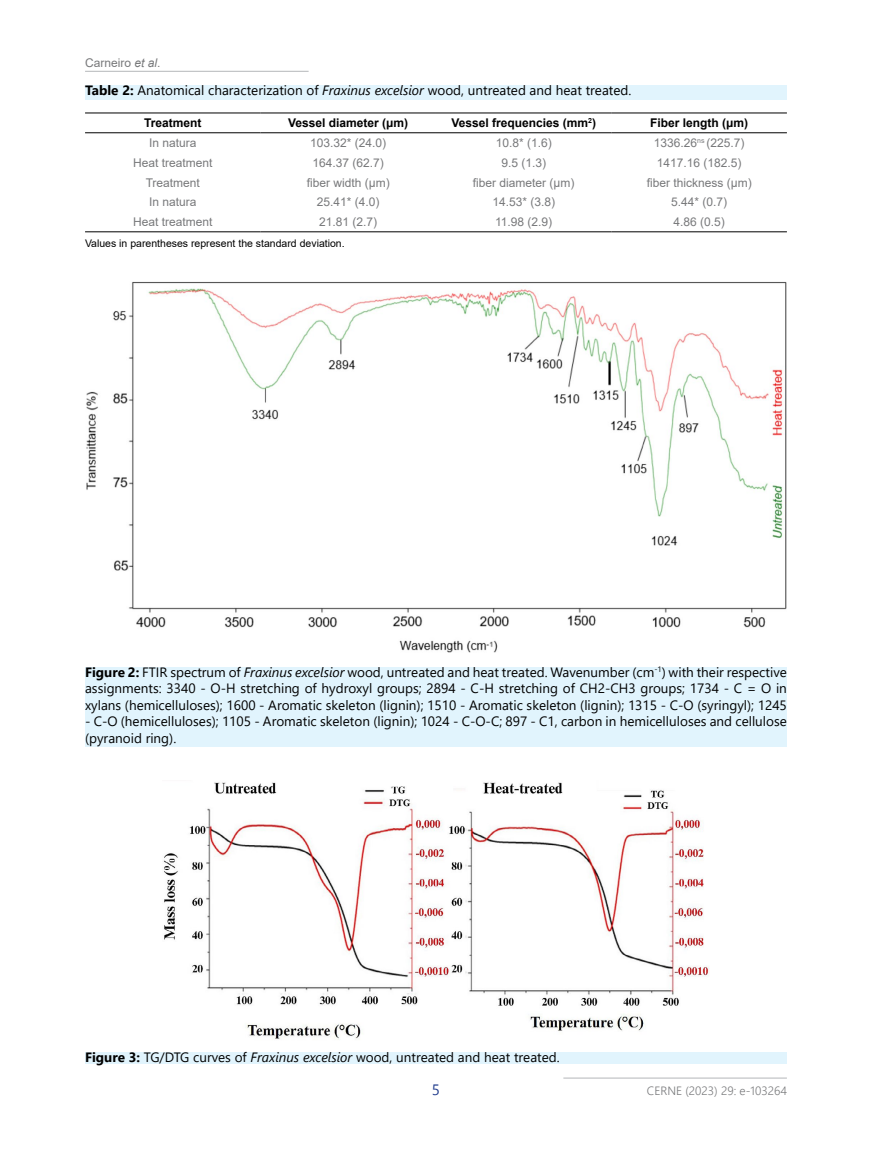
<style>
.page{position:relative;width:872px;height:1149px;background:#fff}
.page>*{position:absolute;margin:0;border:0;box-sizing:border-box;transform-origin:0 0}
.t1{font:15px "Nirmala UI";color:#25408f}
.t2{font:13.5px/16.5px "Segoe UI";color:#000;text-align:justify}
.t3{font:12px "Arial";color:#78797b}
.t4{font:700 12px "Arial";color:#000}
.t5{font:300 12px "Nirmala UI";color:#78797b}
.t6{font:10.5px "Arial";color:#000}
.s1{font-style:italic}
.s2{font-weight:700}
</style>
<div class="page">
<hr style="left:563px;top:1077px;width:224px;height:1px;background:#bdbfc1">
<hr style="left:85px;top:71px;width:223px;height:1px;background:#bdbfc1">
<hr style="left:85px;top:112px;width:175px;height:1px;background:#000">
<hr style="left:260px;top:112px;width:176px;height:1px;background:#000">
<hr style="left:436px;top:112px;width:175px;height:1px;background:#000">
<hr style="left:611px;top:112px;width:176px;height:1px;background:#000">
<hr style="left:85px;top:132px;width:175px;height:1px;background:#000">
<hr style="left:260px;top:132px;width:176px;height:1px;background:#000">
<hr style="left:436px;top:132px;width:175px;height:1px;background:#000">
<hr style="left:611px;top:132px;width:176px;height:1px;background:#000">
<hr style="left:85px;top:231px;width:175px;height:1px;background:#000">
<hr style="left:260px;top:231px;width:176px;height:1px;background:#000">
<hr style="left:436px;top:231px;width:175px;height:1px;background:#000">
<hr style="left:611px;top:231px;width:176px;height:1px;background:#000">
<div style="left:85px;top:666px;width:702px;height:80px;background:#e1f4fd"></div>
<div style="left:85px;top:85px;width:702px;height:14px;background:#e1f4fd"></div>
<img style="left:86px;top:282px;width:701px;height:370px">
<div style="left:85px;top:1051px;width:702px;height:12px;background:#e1f4fd"></div>
<img style="left:163px;top:782px;width:547px;height:258px">
<p class="t3" style="left:85px;top:54px;width:77px">Carneiro <span class="s1">et al</span>.</p>
<p class="t2" style="left:85px;top:81px;width:548px"><span class="s2">Table 2:</span> Anatomical characterization of <span class="s1">Fraxinus excelsior</span> wood, untreated and heat treated.</p>
<p class="t4" style="left:144px;top:114px;width:59px">Treatment</p>
<p class="t4" style="left:288px;top:114px;width:122px">Vessel diameter (μm)</p>
<p class="t4" style="left:451px;top:114px;width:146px">Vessel frequencies (mm<sup>2</sup>)</p>
<p class="t4" style="left:650px;top:114px;width:100px">Fiber length (μm)</p>
<p class="t3" style="left:149px;top:134px;width:49px">In natura</p>
<p class="t3" style="left:310px;top:134px;width:78px">103.32* (24.0)</p>
<p class="t3" style="left:496px;top:134px;width:58px">10.8* (1.6)</p>
<p class="t3" style="left:654px;top:134px;width:92px">1336.26<sup>ns</sup> (225.7)</p>
<p class="t3" style="left:133px;top:154px;width:81px">Heat treatment</p>
<p class="t3" style="left:312px;top:154px;width:73px">164.37 (62.7)</p>
<p class="t3" style="left:501px;top:154px;width:46px">9.5 (1.3)</p>
<p class="t3" style="left:657px;top:154px;width:86px">1417.16 (182.5)</p>
<p class="t3" style="left:146px;top:174px;width:56px">Treatment</p>
<p class="t3" style="left:307px;top:174px;width:84px">fiber width (μm)</p>
<p class="t3" style="left:473px;top:174px;width:103px">fiber diameter (μm)</p>
<p class="t3" style="left:646px;top:174px;width:106px">fiber thickness (μm)</p>
<p class="t3" style="left:149px;top:194px;width:49px">In natura</p>
<p class="t3" style="left:317px;top:194px;width:64px">25.41* (4.0)</p>
<p class="t3" style="left:492px;top:194px;width:64px">14.53* (3.8)</p>
<p class="t3" style="left:671px;top:194px;width:58px">5.44* (0.7)</p>
<p class="t3" style="left:133px;top:214px;width:81px">Heat treatment</p>
<p class="t3" style="left:319px;top:214px;width:60px">21.81 (2.7)</p>
<p class="t3" style="left:495px;top:214px;width:59px">11.98 (2.9)</p>
<p class="t3" style="left:673px;top:214px;width:53px">4.86 (0.5)</p>
<p class="t6" style="left:85px;top:236px;width:261px">Values in parentheses represent the standard deviation.</p>
<p class="t2" style="left:85px;top:662px;width:703px"><span class="s2">Figure 2:</span> FTIR spectrum of <span class="s1">Fraxinus excelsior</span> wood, untreated and heat treated. Wavenumber (cm<sup>-1</sup>) with their respective assignments: 3340 - O-H stretching of hydroxyl groups; 2894 - C-H stretching of CH2-CH3 groups; 1734 - C = O in xylans (hemicelluloses); 1600 - Aromatic skeleton (lignin); 1510 - Aromatic skeleton (lignin); 1315 - C-O (syringyl); 1245</p>
<p class="t2" style="left:85px;top:711px;width:703px">- C-O (hemicelluloses); 1105 - Aromatic skeleton (lignin); 1024 - C-O-C; 897 - C1, carbon in hemicelluloses and cellulose (pyranoid ring).</p>
<p class="t2" style="left:85px;top:1047px;width:476px"><span class="s2">Figure 3:</span> TG/DTG curves of <span class="s1">Fraxinus excelsior</span> wood, untreated and heat treated.</p>
<p class="t1" style="left:432px;top:1077px;width:10px">5</p>
<p class="t5" style="left:647px;top:1080px;width:141px">CERNE (2023) 29: e-103264</p>
</div>
